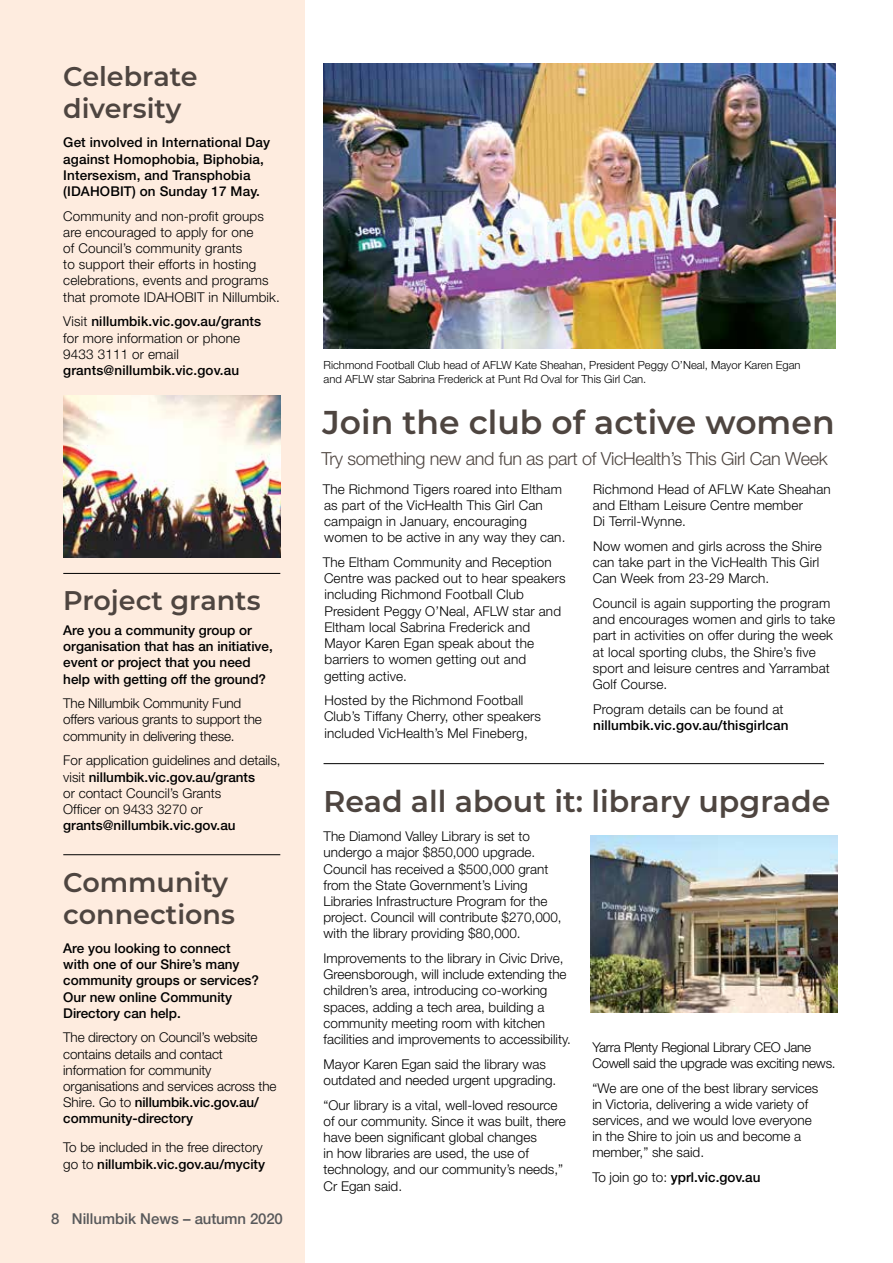
<style>
.page{position:relative;width:893px;height:1263px;background:#fff}
.page>*{position:absolute;margin:0;border:0;box-sizing:border-box;transform-origin:0 0}
.t1{font:600 33px "Montserrat";color:#4e4540}
.t2{font:600 30px "Montserrat";color:#4e4540}
.t3{font:600 27px/32.4px "Montserrat";color:#4e4540}
.t4{font:300 18px "Helvetica Neue LT";letter-spacing:-.02em;color:#4e4540}
.t5{font:500 15px "Helvetica Neue LT";color:#58595b}
.t6{font:300 13.5px/16.2px "Helvetica Neue LT";color:#000}
.t7{font:500 13.5px/16.2px "Helvetica Neue LT";color:#000}
.t8{font:300 13.5px/16.2px "Helvetica Neue LT";letter-spacing:-.02em;color:#000}
.t9{font:300 11.25px/13.5px "Helvetica Neue LT";color:#000}
.s1{font-weight:500}
.s2{font-weight:300}
</style>
<div class="page">
<div style="left:0;top:0;width:304px;height:1263px;background:#feecdf"></div>
<img style="left:324px;top:64px;width:512px;height:285px">
<hr style="left:324px;top:763px;width:500px;height:1px;background:#000">
<hr style="left:63px;top:573px;width:217px;height:1px;background:#000">
<hr style="left:63px;top:854px;width:217px;height:1px;background:#000">
<img style="left:590px;top:835px;width:248px;height:177px">
<img style="left:64px;top:395px;width:217px;height:162px">
<h3 class="t3" style="left:63px;top:59px;width:136px">Celebrate diversity</h3>
<p class="t7" style="left:63px;top:134px;width:208px">Get involved in International Day against Homophobia, Biphobia,<br>Intersexism, and Transphobia (IDAHOBIT) on Sunday 17 May.</p>
<p class="t6" style="left:63px;top:207px;width:218px">Community and non-profit groups are encouraged to apply for one<br>of Council’s community grants<br>to support their efforts in hosting celebrations, events and programs that promote IDAHOBIT in Nillumbik.</p>
<p class="t6" style="left:63px;top:313px;width:199px">Visit <span class="s1">nillumbik.vic.gov.au/grants </span>for more information or phone<br>9433 3111 or email</p>
<p class="t7" style="left:63px;top:362px;width:177px">grants@nillumbik.vic.gov.au</p>
<h3 class="t3" style="left:63px;top:583px;width:199px">Project grants</h3>
<p class="t7" style="left:63px;top:622px;width:211px">Are you a community group or organisation that has an initiative, event or project that you need help with getting off the ground?</p>
<p class="t6" style="left:63px;top:695px;width:200px">The Nillumbik Community Fund offers various grants to support the community in delivering these.</p>
<p class="t6" style="left:63px;top:752px;width:219px">For application guidelines and details, visit <span class="s1">nillumbik.vic.gov.au/grants<br></span>or contact Council’s Grants<br>Officer on 9433 3270 or</p>
<p class="t7" style="left:63px;top:817px;width:174px">grants@nillumbik.vic.gov.au</p>
<h3 class="t3" style="left:63px;top:864px;width:173px">Community connections</h3>
<p class="t7" style="left:63px;top:940px;width:197px">Are you looking to connect with one of our Shire’s many community groups or services?<br>Our new online Community<br>Directory can help.</p>
<p class="t6" style="left:63px;top:1029px;width:215px">The directory on Council’s website contains details and contact information for community organisations and services across the<br>Shire. Go to <span class="s1">nillumbik.vic.gov.au/ community-directory</span></p>
<p class="t6" style="left:63px;top:1139px;width:203px">To be included in the free directory go to <span class="s1">nillumbik.vic.gov.au/mycity</span></p>
<p class="t5" style="left:51px;top:1209px;width:233px">8 Nillumbik News – autumn 2020</p>
<p class="t9" style="left:324px;top:358px;width:479px">Richmond Football Club head of AFLW Kate Sheahan, President Peggy O’Neal, Mayor Karen Egan and AFLW star Sabrina Frederick at Punt Rd Oval for This Girl Can.</p>
<h1 class="t1" style="left:322px;top:399px;width:514px">Join the club of active women</h1>
<h3 class="t4" style="left:322px;top:447px;width:508px">Try something new and fun as part of VicHealth’s This Girl Can Week</h3>
<p class="t6" style="left:323px;top:481px;width:244px">The Richmond Tigers roared into Eltham as part of the VicHealth This Girl Can campaign in January, encouraging women to be active in any way they can.</p>
<p class="t6" style="left:323px;top:554px;width:244px">The Eltham Community and Reception<br>Centre was packed out to hear speakers including Richmond Football Club<br>President Peggy O’Neal, AFLW star and<br>Eltham local Sabrina Frederick and<br>Mayor Karen Egan speak about the barriers to women getting out and getting active.</p>
<p class="t6" style="left:324px;top:692px;width:219px">Hosted by the Richmond Football<br>Club’s Tiffany Cherry, other speakers included VicHealth’s Mel Fineberg,</p>
<p class="t6" style="left:593px;top:481px;width:239px">Richmond Head of AFLW Kate Sheahan and Eltham Leisure Centre member<br>Di Terril-Wynne.</p>
<p class="t6" style="left:593px;top:538px;width:230px">Now women and girls across the Shire can take part in the VicHealth This Girl<br>Can Week from 23-29 March.</p>
<p class="t6" style="left:593px;top:595px;width:244px">Council is again supporting the program and encourages women and girls to take part in activities on offer during the week at local sporting clubs, the Shire’s five sport and leisure centres and Yarrambat Golf Course.</p>
<p class="t6" style="left:593px;top:700px;width:192px">Program details can be found at</p>
<p class="t7" style="left:593px;top:717px;width:197px">nillumbik.vic.gov.au/thisgirlcan</p>
<h2 class="t2" style="left:324px;top:780px;width:508px">Read all about it: library upgrade</h2>
<p class="t6" style="left:324px;top:828px;width:240px">The Diamond Valley Library is set to undergo a major $850,000 upgrade.<br>Council has received a $500,000 grant from the State Government’s Living Libraries Infrastructure Program for the project. Council will contribute $270,000, with the library providing $80,000.</p>
<p class="t6" style="left:324px;top:950px;width:249px">Improvements to the library in Civic Drive, Greensborough, will include extending the children’s area, introducing co-working spaces, adding a tech area, building a community meeting room with kitchen facilities and improvements to accessibility.</p>
<p class="t6" style="left:324px;top:1055px;width:234px">Mayor Karen Egan said the library was outdated and needed urgent upgrading.</p>
<p class="t6" style="left:324px;top:1096px;width:244px">“Our library is a vital, well-loved resource of our community. Since it was built, there have been significant global changes<br>in how libraries are used, the use of technology, and our community’s needs,” Cr Egan said.</p>
<p class="t8" style="left:592px;top:1038px;width:245px">Yarra Plenty Regional Library CEO Jane<br>Cowell said the upgrade was exciting news.</p>
<p class="t6" style="left:592px;top:1079px;width:228px">“We are one of the best library services in Victoria, delivering a wide variety of services, and we would love everyone in the Shire to join us and become a member,” she said.</p>
<p class="t7" style="left:592px;top:1169px;width:170px"><span class="s2">To join go to:</span> yprl.vic.gov.au</p>
</div>
